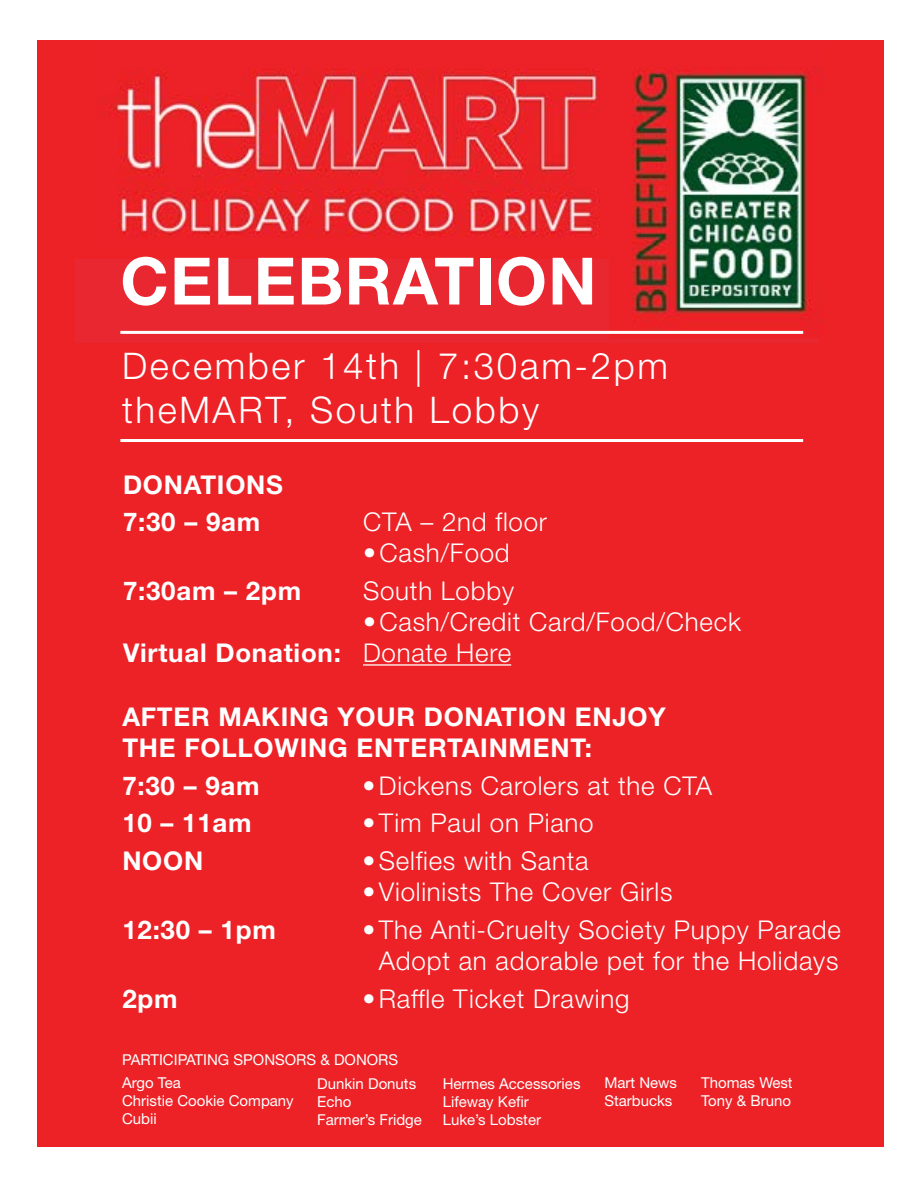
<style>
.page{position:relative;width:918px;height:1188px;background:#fff}
.page>*{position:absolute;margin:0;border:0;box-sizing:border-box;transform-origin:0 0}
.t1{font:700 65.4px "Helvetica Neue LT Std";letter-spacing:.02em;color:#fff}
.t2{font:300 36.75px/44.1px "Helvetica Neue LT Std";letter-spacing:.07em;color:#fff}
.t3{font:300 25.8px/31px "Helvetica Neue LT Std";letter-spacing:.03em;color:#fff;text-align:center}
.t4{font:700 25.8px/31px "Helvetica Neue LT Std";letter-spacing:.03em;color:#fff}
.t5{font:15px/18px "Helvetica Neue LT Std";color:#fff}
.s1{font-weight:700}
</style>
<div class="page">
<div style="left:38px;top:40px;width:846px;height:1108px;background:#ec2227"></div>
<img style="left:113px;top:69px;width:487px;height:168px">
<div style="left:75px;top:259px;width:743px;height:84px;background:#e82731"></div>
<hr style="left:120px;top:439px;width:683px;height:3px;background:#fff">
<img style="left:610px;top:69px;width:208px;height:266px">
<hr style="left:120px;top:331px;width:683px;height:3px;background:#fff">
<hr style="left:363px;top:664px;width:148px;height:2px;background:#fff">
<h1 class="t1" style="left:120px;top:241px;width:478px">CELEBRATION</h1>
<h2 class="t2" style="left:122px;top:343px;width:547px">December 14th | 7:30am-2pm theMART, South Lobby</h2>
<p class="t4" style="left:123px;top:465px;width:162px;line-height:37.8px">DONATIONS<br>7:30 – 9am</p>
<p class="t3" style="left:363px;top:506px;width:186px">CTA – 2nd floor</p>
<p class="t3" style="left:363px;top:537px;width:148px">•Cash/Food</p>
<p class="t4" style="left:123px;top:575px;width:180px">7:30am – 2pm</p>
<p class="t3" style="left:363px;top:575px;width:153px">South Lobby</p>
<p class="t3" style="left:123px;top:606px;width:619px;text-align:left;text-indent:240px">•Cash/Credit Card/Food/Check<br><span class="s1">Virtual Donation:</span> Donate Here</p>
<p class="t4" style="left:122px;top:701px;width:545px">AFTER MAKING YOUR DONATION ENJOY<br>THE FOLLOWING ENTERTAINMENT:</p>
<p class="t4" style="left:122px;top:769px;width:139px">7:30 – 9am</p>
<p class="t3" style="left:362px;top:769px;width:351px">•Dickens Carolers at the CTA</p>
<p class="t4" style="left:122px;top:807px;width:131px">10 – 11am</p>
<p class="t3" style="left:362px;top:807px;width:233px">•Tim Paul on Piano</p>
<p class="t4" style="left:122px;top:845px;width:82px">NOON</p>
<p class="t3" style="left:362px;top:845px;width:228px">•Selfies with Santa</p>
<p class="t3" style="left:362px;top:876px;width:312px">•Violinists The Cover Girls</p>
<p class="t4" style="left:122px;top:914px;width:155px">12:30 – 1pm</p>
<p class="t3" style="left:362px;top:914px;width:480px">•The Anti-Cruelty Society Puppy Parade<br>Adopt an adorable pet for the Holidays</p>
<p class="t4" style="left:122px;top:983px;width:57px">2pm</p>
<p class="t3" style="left:362px;top:983px;width:269px">•Raffle Ticket Drawing</p>
<p class="t5" style="left:122px;top:1050px;width:278px">PARTICIPATING SPONSORS &amp; DONORS</p>
<p class="t5" style="left:122px;top:1074px;width:173px">Argo Tea<br>Christie Cookie Company<br>Cubii</p>
<p class="t5" style="left:317px;top:1075px;width:106px">Dunkin Donuts<br>Echo<br>Farmer’s Fridge</p>
<p class="t5" style="left:443px;top:1075px;width:139px">Hermes Accessories<br>Lifeway Kefir<br>Luke’s Lobster</p>
<p class="t5" style="left:604px;top:1074px;width:74px">Mart News<br>Starbucks</p>
<p class="t5" style="left:701px;top:1074px;width:93px">Thomas West<br>Tony &amp; Bruno</p>
</div>
